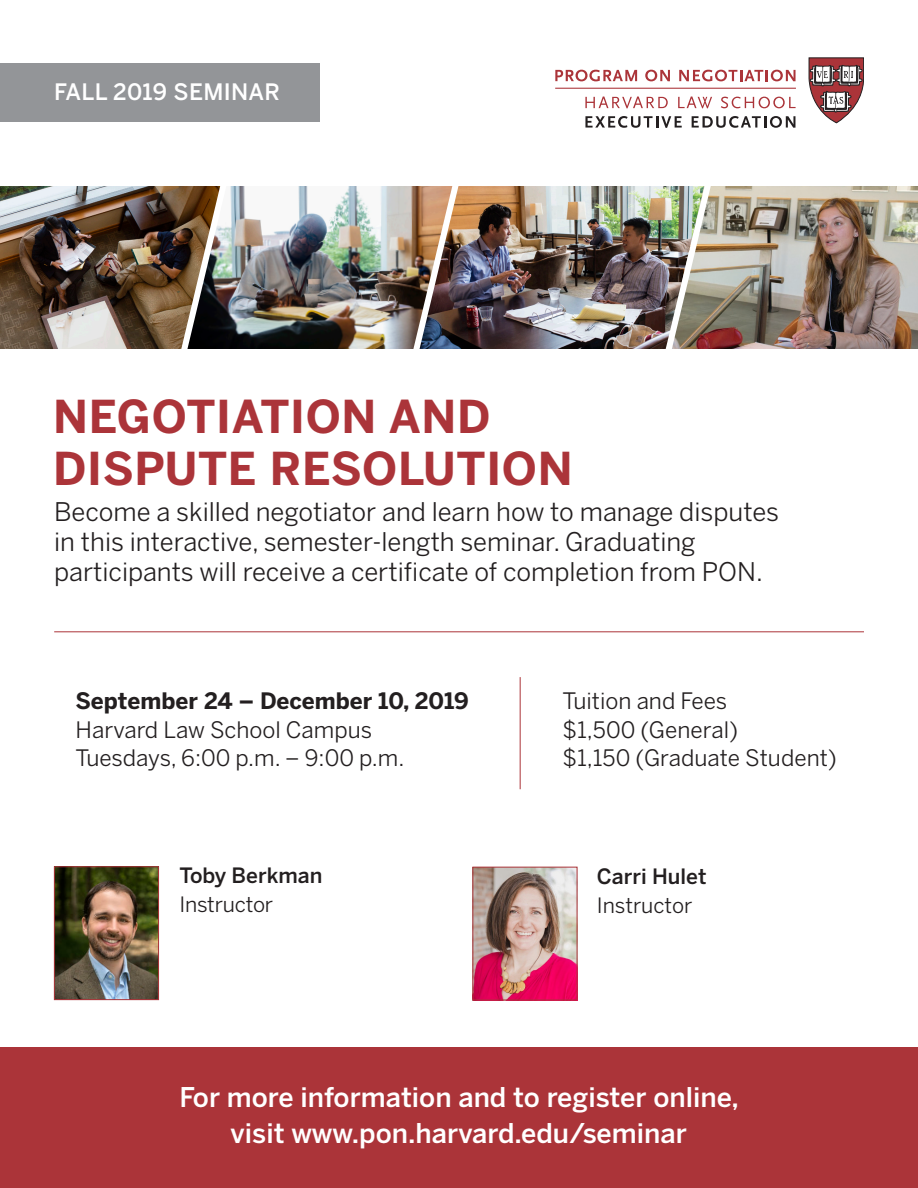
<style>
.page{position:relative;width:918px;height:1188px;background:#fff}
.page>*{position:absolute;margin:0;border:0;box-sizing:border-box;transform-origin:0 0}
.t1{font:700 45px/52.5px "Benton Sans";letter-spacing:.015em;color:#ab3439}
.t2{font:500 27px/36px "Benton Sans";color:#fff;text-align:center}
.t3{font:25.5px/30px "Benton Sans";color:#231f20}
.t4{font:22.5px "Benton Sans";color:#231f20}
.t5{font:700 22.5px/28.5px "Benton Sans";color:#231f20}
.t6{font:500 22.5px "Benton Sans";letter-spacing:.015em;color:#fff}
.text{font:500 21px/28.5px "Benton Sans";color:#231f20}
.s1{font-weight:400}
</style>
<div class="page">
<img style="left:719px;top:186px;width:199px;height:163px">
<img style="left:0;top:186px;width:166px;height:163px">
<img style="left:234px;top:186px;width:164px;height:163px">
<img style="left:466px;top:186px;width:184px;height:163px">
<img style="left:166px;top:186px;width:68px;height:163px">
<img style="left:398px;top:186px;width:68px;height:163px">
<img style="left:650px;top:186px;width:69px;height:163px">
<div style="left:0;top:1048px;width:918px;height:140px;background:#ab3439"></div>
<hr style="left:555px;top:88px;width:241px;height:1px;background:#ab3439">
<svg style="left:555px;top:70px;width:82px;height:11px"></svg>
<svg style="left:645px;top:70px;width:25px;height:11px"></svg>
<svg style="left:679px;top:70px;width:117px;height:11px"></svg>
<svg style="left:585px;top:97px;width:83px;height:11px"></svg>
<svg style="left:678px;top:97px;width:34px;height:11px"></svg>
<svg style="left:721px;top:97px;width:75px;height:11px"></svg>
<svg style="left:585px;top:116px;width:97px;height:12px"></svg>
<svg style="left:692px;top:116px;width:103px;height:12px"></svg>
<svg style="left:809px;top:57px;width:55px;height:67px"></svg>
<div style="left:0;top:63px;width:320px;height:59px;background:#939598"></div>
<hr style="left:54px;top:631px;width:810px;height:1px;background:#ab3439">
<hr style="left:520px;top:677px;width:1px;height:112px;background:#ab3439">
<img style="left:56px;top:868px;width:101px;height:130px">
<div style="left:54px;top:866px;width:105px;height:134px;border:1px solid #ab3439"></div>
<img style="left:474px;top:869px;width:101px;height:129px">
<div style="left:472px;top:867px;width:105px;height:133px;border:1px solid #ab3439"></div>
<p class="t6" style="left:54px;top:78px;width:228px">FALL 2019 SEMINAR</p>
<p class="t1" style="left:53px;top:391px;width:521px">NEGOTIATION AND<br>DISPUTE RESOLUTION</p>
<p class="t3" style="left:54px;top:497px;width:726px">Become a skilled negotiator and learn how to manage disputes in this interactive, semester-length seminar. Graduating participants will receive a certificate of completion from PON.</p>
<p class="t5" style="left:76px;top:687px;width:395px">September 24 – December 10, 2019<br><span class="s1">Harvard Law School Campus</span></p>
<p class="t4" style="left:76px;top:745px;width:330px">Tuesdays, 6:00 p.m. – 9:00 p.m.</p>
<p class="t4" style="left:563px;top:688px;width:166px">Tuition and Fees</p>
<p class="t4" style="left:563px;top:716px;width:177px">$1,500 (General)</p>
<p class="t4" style="left:563px;top:745px;width:276px">$1,150 (Graduate Student)</p>
<p class="text" style="left:179px;top:862px;width:145px">Toby Berkman<br><span class="s1">Instructor</span></p>
<p class="text" style="left:597px;top:862px;width:111px">Carri Hulet<br><span class="s1">Instructor</span></p>
<p class="t2" style="left:179px;top:1080px;width:561px">For more information and to register online, visit www.pon.harvard.edu/seminar</p>
</div>
